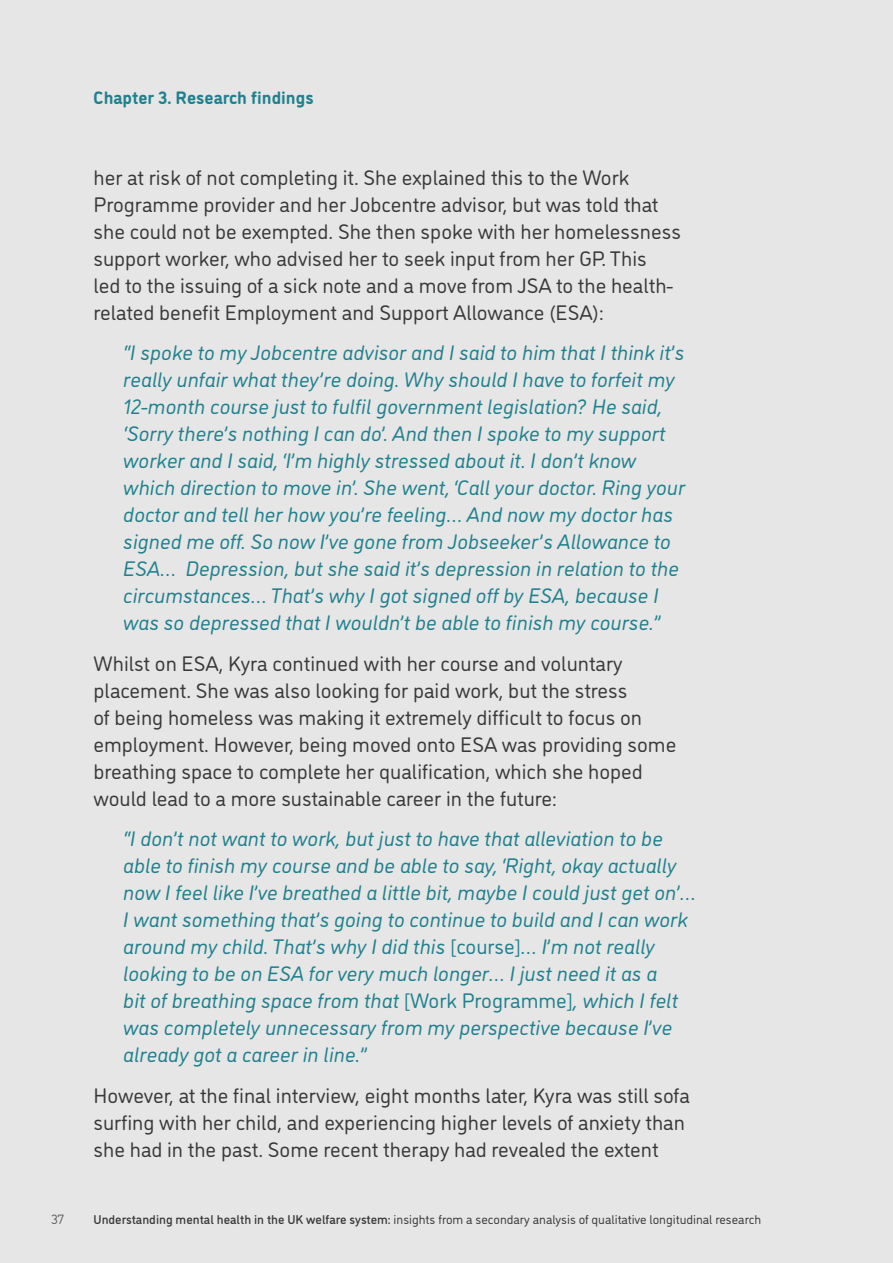
<style>
.page{position:relative;width:893px;height:1263px;background:#e6e6e6}
.page>*{position:absolute;margin:0;border:0;box-sizing:border-box;transform-origin:0 0}
.t1{font:italic 21px/27px "DI Nosaur";color:#20818d}
.t2{font:21px/27px "DI Nosaur";color:#393939}
.t3{font:700 18px "DI Nosaur";color:#20818d}
.t4{font:13.5px "DI Nosaur";color:#616161}
.t5{font:12.75px "DI Nosaur";color:#393939}
.s1{font-style:normal}
.s2{font-weight:500}
</style>
<div class="page">
<p class="t3" style="left:94px;top:84px;width:222px">Chapter 3. Research findings</p>
<p class="t2" style="left:94px;top:162px;width:589px">her at risk of not completing it. She explained this to the Work Programme provider and her Jobcentre advisor, but was told that she could not be exempted. She then spoke with her homelessness support worker, who advised her to seek input from her GP. This<br>led to the issuing of a sick note and a move from JSA to the health&shy;related benefit Employment and Support Allowance (ESA):</p>
<p class="t1" style="left:123px;top:338px;width:563px">“I spoke to my Jobcentre advisor and I said to him that I think it’s really unfair what they’re doing. Why should I have to forfeit my 12-month course just to fulfil government legislation? He said, ‘Sorry there’s nothing I can do’. And then I spoke to my support worker and I said, ‘I’m highly stressed about it. I don’t know which direction to move in’. She went, ‘Call your doctor. Ring your doctor and tell her how you’re feeling… And now my doctor has signed me off. So now I’ve gone from Jobseeker’s Allowance to ESA… Depression, but she said it’s depression in relation to the circumstances… That’s why I got signed off by ESA, because I was so depressed that I wouldn’t be able to finish my course.”</p>
<p class="t2" style="left:94px;top:648px;width:584px">Whilst on ESA, Kyra continued with her course and voluntary placement. She was also looking for paid work, but the stress<br>of being homeless was making it extremely difficult to focus on employment. However, being moved onto ESA was providing some breathing space to complete her qualification, which she hoped would lead to a more sustainable career in the future:</p>
<p class="t1" style="left:123px;top:824px;width:574px">“I don’t not want to work, but just to have that alleviation to be able to finish my course and be able to say, ‘Right, okay actually now I feel like I’ve breathed a little bit, maybe I could just get on’… I want something that’s going to continue to build and I can work around my child. That’s why I did this <span class="s1">[course]</span>… I’m not really looking to be on ESA for very much longer… I just need it as a<br>bit of breathing space from that <span class="s1">[Work Programme]</span>, which I felt was completely unnecessary from my perspective because I’ve already got a career in line.”</p>
<p class="t2" style="left:94px;top:1080px;width:598px">However, at the final interview, eight months later, Kyra was still sofa surfing with her child, and experiencing higher levels of anxiety than she had in the past. Some recent therapy had revealed the extent</p>
<p class="t4" style="left:51px;top:1210px;width:14px">37</p>
<p class="t5" style="left:94px;top:1210px;width:669px"><span class="s2">Understanding mental health in the UK welfare system:</span> insights from a secondary analysis of qualitative longitudinal research</p>
</div>
